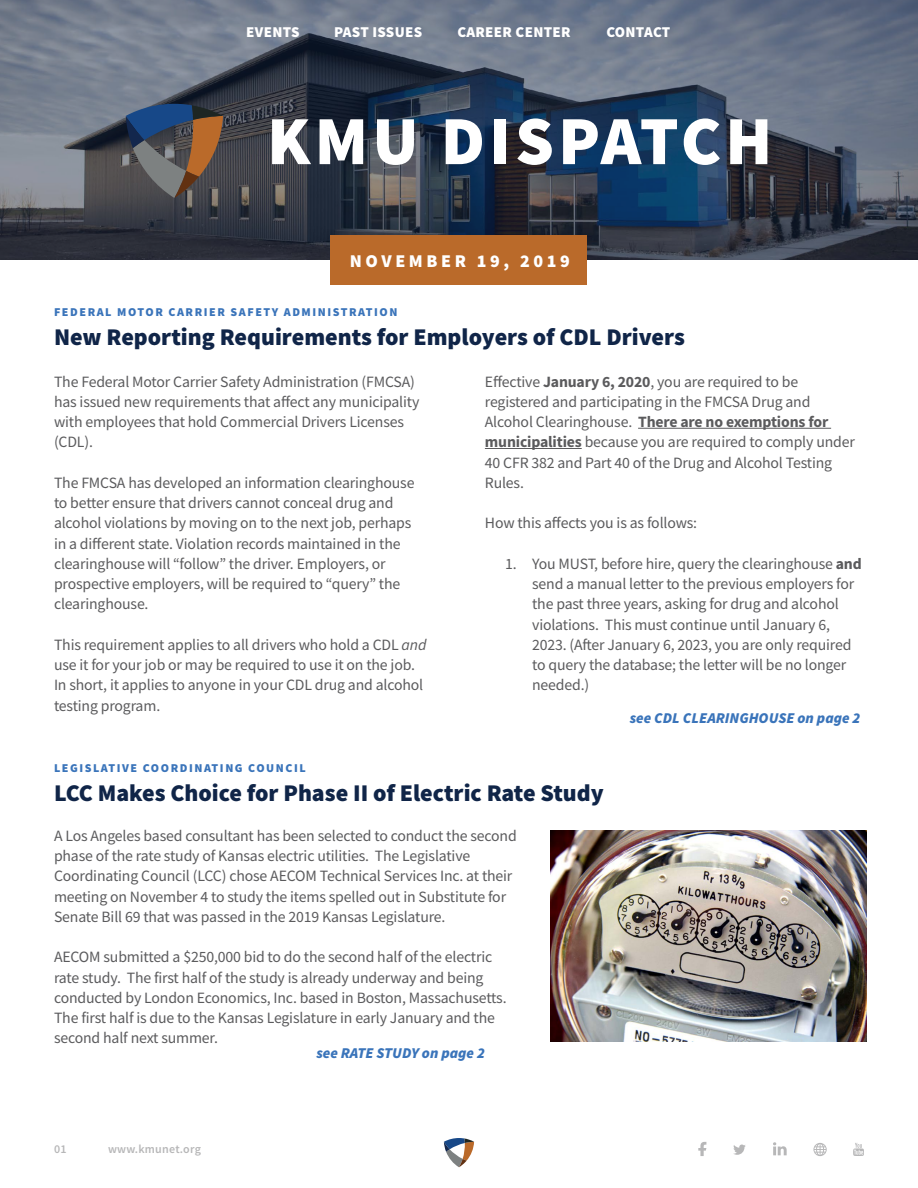
<style>
.page{position:relative;width:918px;height:1188px;background:#fff}
.page>*{position:absolute;margin:0;border:0;box-sizing:border-box;transform-origin:0 0}
.t1{font:900 69px "Source Sans Pro";letter-spacing:.06em;color:#fff}
.t2{font:900 24px "Source Sans Pro";color:#102548}
.t3{font:900 18px "Source Sans Pro";letter-spacing:.2em;color:#fff}
.t4{font:15.75px/20.2px "Source Sans Pro";letter-spacing:-.01em;color:#5b5b5d}
.t5{font:italic 900 15px "Source Sans Pro";color:#3a74ba}
.t6{font:900 15px "Source Sans Pro";letter-spacing:.02em;color:#fff}
.t7{font:900 12px "Source Sans Pro";letter-spacing:.13em;color:#3a74ba}
.t8{font:600 12px "Source Sans Pro";letter-spacing:.02em;color:#b7b7b8}
.s1{font-style:italic}
.s2{font-weight:700}
</style>
<div class="page">
<svg style="left:0;top:0;width:918px;height:260px;background:#495465"></svg>
<div style="left:331px;top:235px;width:256px;height:50px;background:#ba6a2a"></div>
<svg style="left:126px;top:104px;width:97px;height:94px;background:#595558"></svg>
<svg style="left:853px;top:1143px;width:11px;height:13px"></svg>
<svg style="left:698px;top:1142px;width:8px;height:14px"></svg>
<svg style="left:733px;top:1145px;width:13px;height:10px"></svg>
<svg style="left:773px;top:1142px;width:14px;height:13px"></svg>
<svg style="left:813px;top:1143px;width:14px;height:13px"></svg>
<svg style="left:444px;top:1138px;width:30px;height:29px"></svg>
<hr style="left:638px;top:428px;width:193px;height:1px;background:#5b5b5d">
<hr style="left:485px;top:448px;width:97px;height:1px;background:#5b5b5d">
<img style="left:550px;top:831px;width:316px;height:210px">
<p class="t6" style="left:246px;top:22px;width:55px">EVENTS</p>
<p class="t6" style="left:334px;top:22px;width:89px">PAST ISSUES</p>
<p class="t6" style="left:457px;top:22px;width:115px">CAREER CENTER</p>
<p class="t6" style="left:606px;top:22px;width:66px">CONTACT</p>
<h1 class="t1" style="left:267px;top:93px;width:507px">KMU DISPATCH</h1>
<p class="t3" style="left:350px;top:248px;width:221px">NOVEMBER 19, 2019</p>
<p class="t7" style="left:54px;top:304px;width:345px">FEDERAL MOTOR CARRIER SAFETY ADMINISTRATION</p>
<h2 class="t2" style="left:54px;top:320px;width:632px">New Reporting Requirements for Employers of CDL Drivers</h2>
<p class="t4" style="left:54px;top:371px;width:367px">The Federal Motor Carrier Safety Administration (FMCSA) has issued new requirements that affect any municipality with employees that hold Commercial Drivers Licenses (CDL).</p>
<p class="t4" style="left:54px;top:472px;width:362px">The FMCSA has developed an information clearinghouse to better ensure that drivers cannot conceal drug and alcohol violations by moving on to the next job, perhaps in a different state. Violation records maintained in the clearinghouse will “follow” the driver. Employers, or prospective employers, will be required to “query” the clearinghouse.</p>
<p class="t4" style="left:54px;top:634px;width:374px">This requirement applies to all drivers who hold a CDL <span class="s1">and </span>use it for your job or may be required to use it on the job.<br>In short, it applies to anyone in your CDL drug and alcohol testing program.</p>
<p class="t7" style="left:54px;top:760px;width:253px">LEGISLATIVE COORDINATING COUNCIL</p>
<p class="t4" style="left:485px;top:371px;width:372px">Effective <span class="s2">January 6, 2020</span>, you are required to be registered and participating in the FMCSA Drug and Alcohol Clearinghouse. <span class="s2">There are no exemptions for municipalities</span> because you are required to comply under 40 CFR 382 and Part 40 of the Drug and Alcohol Testing Rules.</p>
<p class="t4" style="left:485px;top:513px;width:214px">How this affects you is as follows:</p>
<p class="t4" style="left:532px;top:553px;width:331px;text-indent:-27px">1. You MUST, before hire, query the clearinghouse <span class="s2">and </span>send a manual letter to the previous employers for the past three years, asking for drug and alcohol violations. This must continue until January 6, 2023. (After January 6, 2023, you are only required to query the database; the letter will be no longer needed.)</p>
<p class="t5" style="left:630px;top:708px;width:232px">see CDL CLEARINGHOUSE on page 2</p>
<h2 class="t2" style="left:54px;top:776px;width:551px">LCC Makes Choice for Phase II of Electric Rate Study</h2>
<p class="t4" style="left:54px;top:825px;width:464px">A Los Angeles based consultant has been selected to conduct the second phase of the rate study of Kansas electric utilities. The Legislative Coordinating Council (LCC) chose AECOM Technical Services Inc. at their meeting on November 4 to study the items spelled out in Substitute for Senate Bill 69 that was passed in the 2019 Kansas Legislature.</p>
<p class="t4" style="left:54px;top:947px;width:454px">AECOM submitted a $250,000 bid to do the second half of the electric rate study. The first half of the study is already underway and being conducted by London Economics, Inc. based in Boston, Massachusetts.<br>The first half is due to the Kansas Legislature in early January and the second half next summer.</p>
<p class="t8" style="left:54px;top:1141px;width:14px">01</p>
<p class="t8" style="left:108px;top:1141px;width:94px">www.kmunet.org</p>
<p class="t5" style="left:316px;top:1042px;width:170px">see RATE STUDY on page 2</p>
</div>
